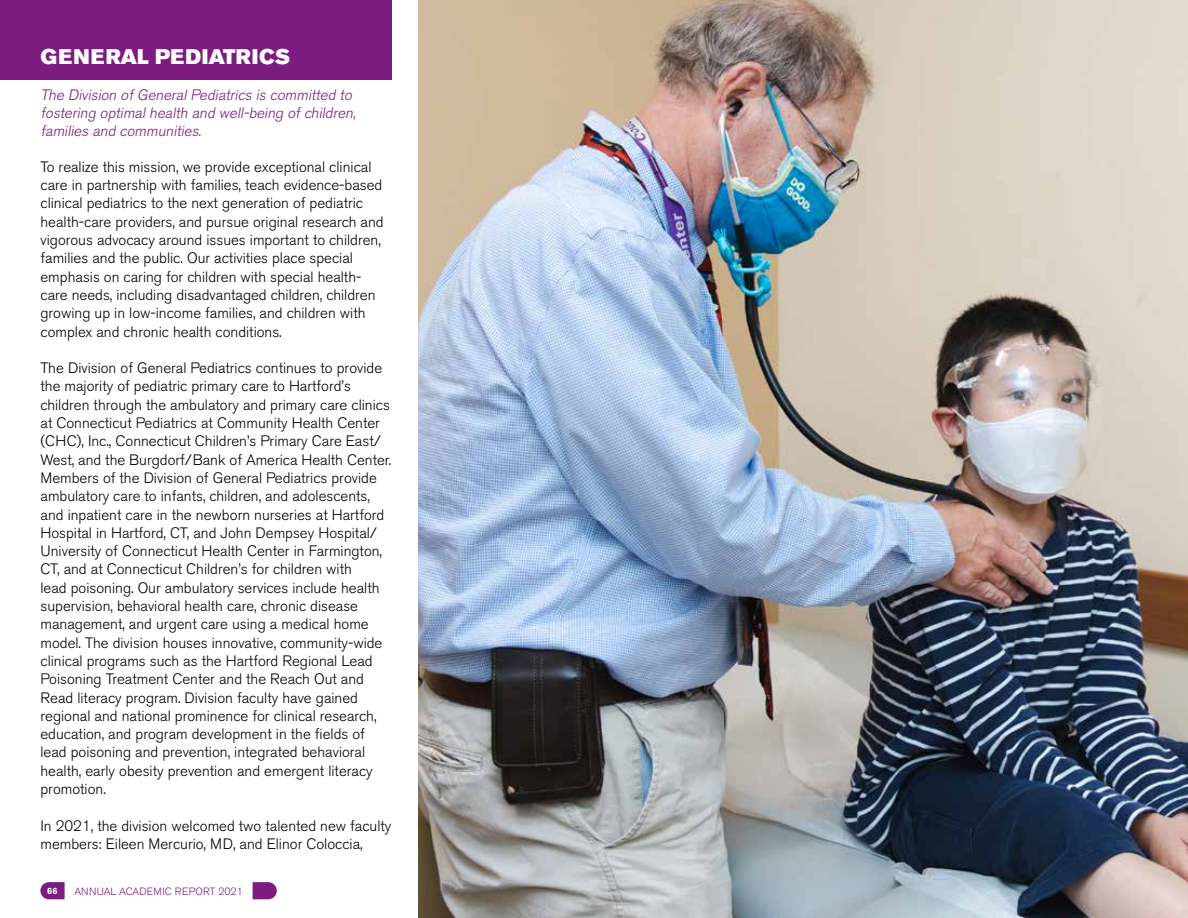
<style>
.page{position:relative;width:1188px;height:918px;background:#fff}
.page>*{position:absolute;margin:0;border:0;box-sizing:border-box;transform-origin:0 0}
.t1{font:21px "Akzidenz Grotesk BE Super";letter-spacing:.03em;color:#fff}
.t2{font:300 15px/18.3px "Akzidenz Grotesk BE";color:#000}
.t3{font:italic 300 15px/18px "Akzidenz Grotesk BE";color:#7c1c81}
.t4{font:300 10.5px "Akzidenz Grotesk BE";color:#7c1c81}
.t5{font:700 9px "Akzidenz Grotesk BE";color:#fff}
</style>
<div class="page">
<div style="left:0;top:0;width:392px;height:79px;background:#7c1c81"></div>
<img style="left:418px;top:0;width:770px;height:918px">
<svg style="left:40px;top:882px;width:25px;height:17px"></svg>
<svg style="left:253px;top:882px;width:24px;height:17px"></svg>
<h1 class="t1" style="left:40px;top:44px;width:251px">GENERAL PEDIATRICS</h1>
<p class="t3" style="left:40px;top:86px;width:320px">The Division of General Pediatrics is committed to fostering optimal health and well-being of children, families and communities.</p>
<p class="t2" style="left:40px;top:158px;width:345px">To realize this mission, we provide exceptional clinical care in partnership with families, teach evidence-based clinical pediatrics to the next generation of pediatric health-care providers, and pursue original research and vigorous advocacy around issues important to children, families and the public. Our activities place special emphasis on caring for children with special health&shy;care needs, including disadvantaged children, children growing up in low-income families, and children with complex and chronic health conditions.</p>
<p class="t2" style="left:40px;top:359px;width:352px">The Division of General Pediatrics continues to provide the majority of pediatric primary care to Hartford’s children through the ambulatory and primary care clinics at Connecticut Pediatrics at Community Health Center (CHC), Inc., Connecticut Children’s Primary Care East/ West, and the Burgdorf/Bank of America Health Center.<br>Members of the Division of General Pediatrics provide ambulatory care to infants, children, and adolescents, and inpatient care in the newborn nurseries at Hartford Hospital in Hartford, CT, and John Dempsey Hospital/ University of Connecticut Health Center in Farmington, CT, and at Connecticut Children’s for children with<br>lead poisoning. Our ambulatory services include health supervision, behavioral health care, chronic disease management, and urgent care using a medical home model. The division houses innovative, community-wide clinical programs such as the Hartford Regional Lead Poisoning Treatment Center and the Reach Out and Read literacy program. Division faculty have gained regional and national prominence for clinical research, education, and program development in the fields of lead poisoning and prevention, integrated behavioral health, early obesity prevention and emergent literacy promotion.</p>
<p class="t2" style="left:40px;top:817px;width:352px">In 2021, the division welcomed two talented new faculty members: Eileen Mercurio, MD, and Elinor Coloccia,</p>
<p class="t5" style="left:47px;top:886px;width:12px">66</p>
<p class="t4" style="left:74px;top:885px;width:170px">ANNUAL ACADEMIC REPORT 2021</p>
</div>
